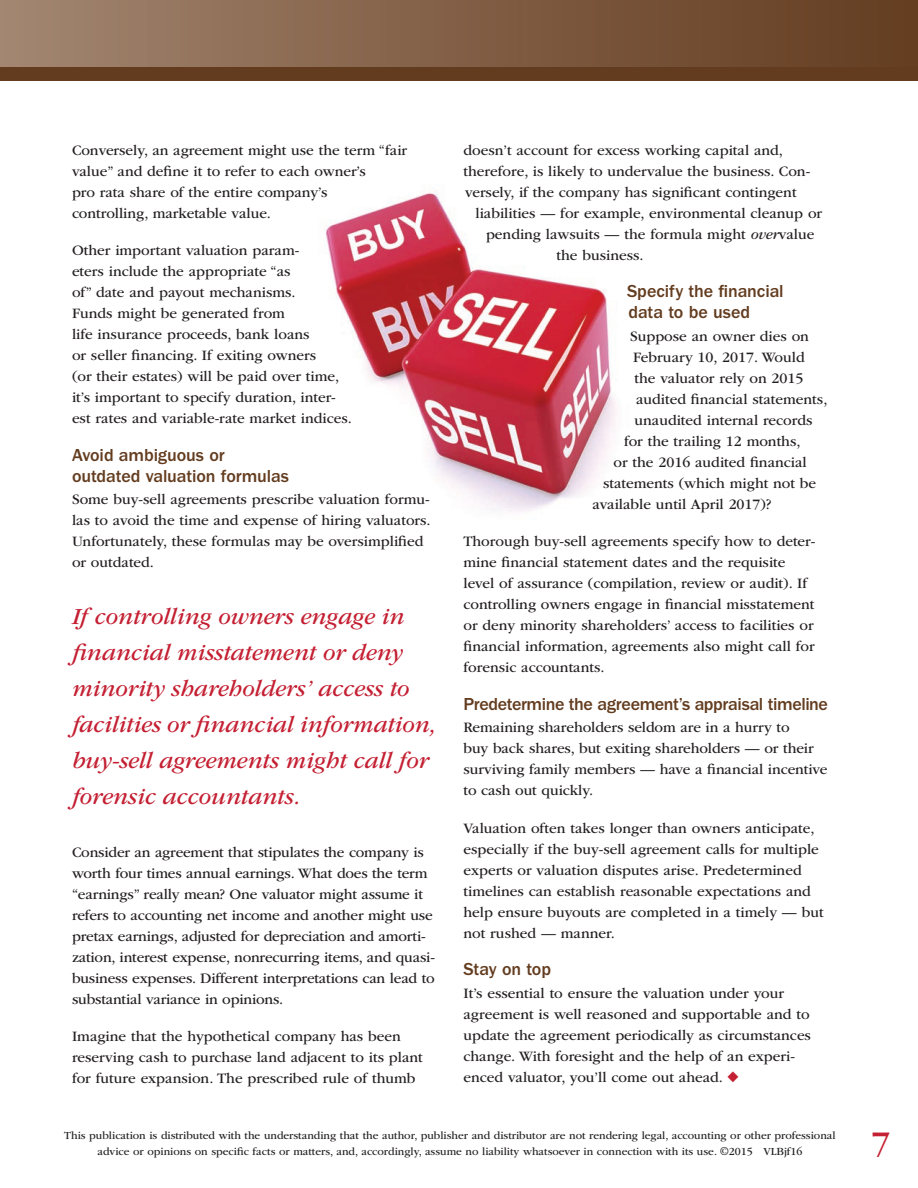
<style>
.page{position:relative;width:918px;height:1188px;background:#fff}
.page>*{position:absolute;margin:0;border:0;box-sizing:border-box;transform-origin:0 0}
.t1{font:36px "ITC Garamond Std";color:#c41f32}
.t2{font:italic 24px/36px "ITC Garamond Std";letter-spacing:-.005em;color:#c41f32}
.t3{font:500 18px/21px "ITC Franklin Gothic Std";letter-spacing:-.01em;color:#633c1f}
.t4{font:15px/21px "ITC Garamond Std";color:#231f20}
.t5{font:11.25px/16.5px "ITC Garamond Std";color:#231f20;text-align:center}
.s1{font-style:italic}
.s2{color:#c41f32}
</style>
<div class="page">
<img style="left:324px;top:190px;width:293px;height:321px">
<div style="left:0;top:0;width:918px;height:69px;background:linear-gradient(to right,#a2856f,#633b1f)"></div>
<div style="left:0;top:68px;width:918px;height:13px;background:#633c1f"></div>
<p class="t4" style="left:72px;top:139px;width:337px">Conversely, an agreement might use the term “fair value” and define it to refer to each owner’s<br>pro rata share of the entire company’s controlling, marketable value.</p>
<p class="t4" style="left:72px;top:240px;width:281px">Other important valuation param-<br>eters include the appropriate “as<br>of” date and payout mechanisms.<br>Funds might be generated from<br>life insurance proceeds, bank loans<br>or seller financing. If exiting owners<br>(or their estates) will be paid over time, it’s important to specify duration, inter&shy;est rates and variable-rate market indices.</p>
<p class="t3" style="left:72px;top:444px;width:219px">Avoid ambiguous or outdated valuation formulas</p>
<p class="t4" style="left:72px;top:489px;width:360px">Some buy-sell agreements prescribe valuation formu&shy;las to avoid the time and expense of hiring valuators.<br>Unfortunately, these formulas may be oversimplified or outdated.</p>
<h2 class="t2" style="left:72px;top:599px;width:366px">If controlling owners engage in financial misstatement or deny minority shareholders’ access to facilities or financial information, buy-sell agreements might call for forensic accountants.</h2>
<p class="t4" style="left:72px;top:841px;width:364px">Consider an agreement that stipulates the company is worth four times annual earnings. What does the term “earnings” really mean? One valuator might assume it refers to accounting net income and another might use pretax earnings, adjusted for depreciation and amorti&shy;zation, interest expense, nonrecurring items, and quasi&shy;business expenses. Different interpretations can lead to substantial variance in opinions.</p>
<p class="t4" style="left:72px;top:1026px;width:352px">Imagine that the hypothetical company has been reserving cash to purchase land adjacent to its plant for future expansion. The prescribed rule of thumb</p>
<p class="t4" style="left:464px;top:139px;width:321px">doesn’t account for excess working capital and,</p>
<p class="t4" style="left:464px;top:160px;width:348px">therefore, is likely to undervalue the business. Con-</p>
<p class="t4" style="left:465px;top:181px;width:333px">versely, if the company has significant contingent</p>
<p class="t4" style="left:476px;top:202px;width:348px">liabilities — for example, environmental cleanup or</p>
<p class="t4" style="left:486px;top:223px;width:330px">pending lawsuits — the formula might <span class="s1">over</span>value</p>
<p class="t4" style="left:557px;top:244px;width:89px">the business.</p>
<p class="t3" style="left:627px;top:281px;width:158px">Specify the financial data to be used</p>
<p class="t4" style="left:630px;top:325px;width:180px">Suppose an owner dies on</p>
<p class="t4" style="left:633px;top:346px;width:173px">February 10, 2017. Would</p>
<p class="t4" style="left:634px;top:367px;width:171px">the valuator rely on 2015</p>
<p class="t4" style="left:636px;top:388px;width:193px">audited financial statements,</p>
<p class="t4" style="left:634px;top:409px;width:180px">unaudited internal records</p>
<p class="t4" style="left:624px;top:430px;width:178px">for the trailing 12 months,</p>
<p class="t4" style="left:614px;top:451px;width:195px">or the 2016 audited financial</p>
<p class="t4" style="left:603px;top:472px;width:215px">statements (which might not be</p>
<p class="t4" style="left:592px;top:493px;width:180px">available until April 2017)?</p>
<p class="t4" style="left:464px;top:531px;width:353px">Thorough buy-sell agreements specify how to deter&shy;mine financial statement dates and the requisite level of assurance (compilation, review or audit). If controlling owners engage in financial misstatement or deny minority shareholders’ access to facilities or financial information, agreements also might call for forensic accountants.</p>
<p class="t3" style="left:464px;top:693px;width:366px">Predetermine the agreement’s appraisal timeline</p>
<p class="t4" style="left:464px;top:717px;width:366px">Remaining shareholders seldom are in a hurry to<br>buy back shares, but exiting shareholders — or their surviving family members — have a financial incentive to cash out quickly.</p>
<p class="t4" style="left:464px;top:817px;width:362px">Valuation often takes longer than owners anticipate, especially if the buy-sell agreement calls for multiple experts or valuation disputes arise. Predetermined timelines can establish reasonable expectations and help ensure buyouts are completed in a timely — but not rushed — manner.</p>
<p class="t3" style="left:464px;top:959px;width:89px">Stay on top</p>
<p class="t4" style="left:464px;top:982px;width:349px">It’s essential to ensure the valuation under your agreement is well reasoned and supportable and to update the agreement periodically as circumstances change. With foresight and the help of an experi&shy;enced valuator, you’ll come out ahead. <span class="s2">◆</span></p>
<p class="t5" style="left:64px;top:1127px;width:773px">This publication is distributed with the understanding that the author, publisher and distributor are not rendering legal, accounting or other professional advice or opinions on specific facts or matters, and, accordingly, assume no liability whatsoever in connection with its use. ©2015 VLBjf16</p>
<h1 class="t1" style="left:872px;top:1124px;width:21px">7</h1>
</div>
